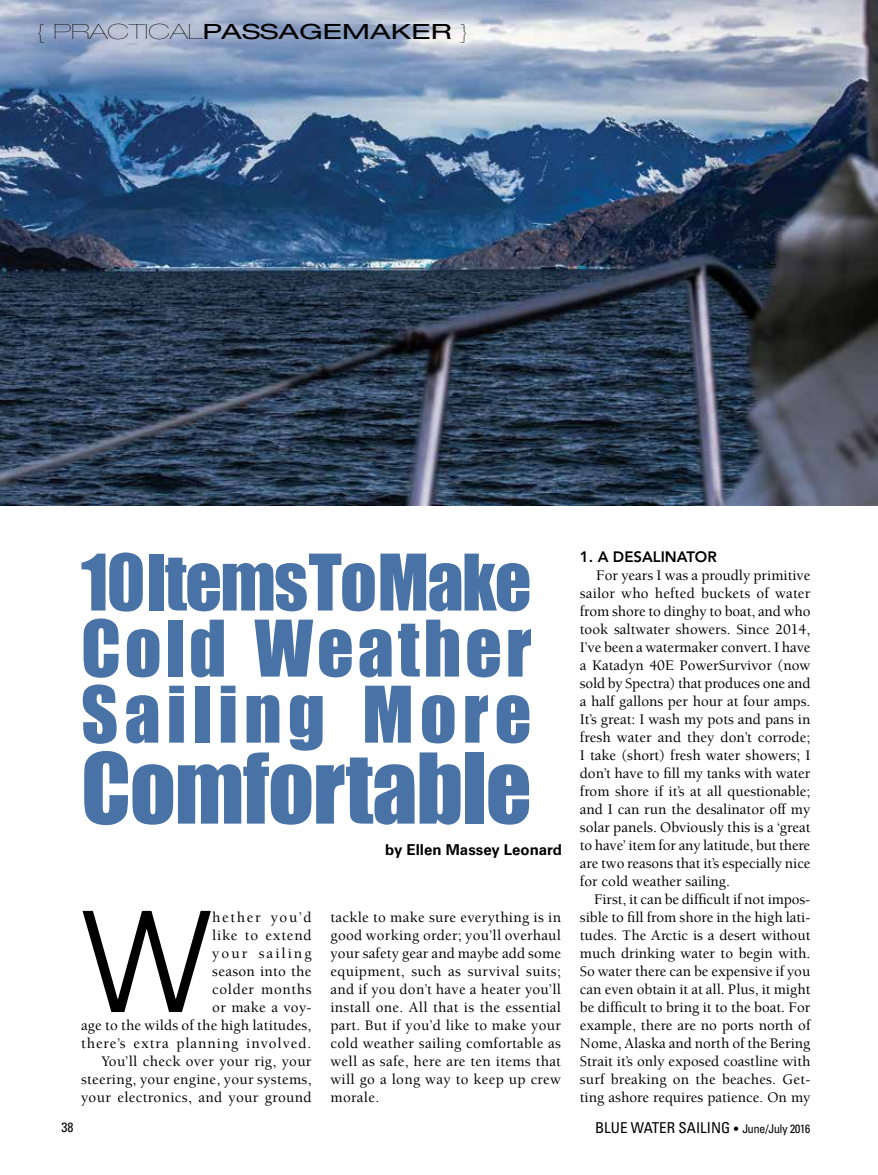
<style>
.page{position:relative;width:878px;height:1175px;background:#fff}
.page>*{position:absolute;margin:0;border:0;box-sizing:border-box;transform-origin:0 0}
.t1{font:136.65px "Avant Garde";color:#000}
.t2{font:90px "Impact";letter-spacing:-.01em;color:#4972a6}
.t3{font:72px/66px "Impact";letter-spacing:.055em;color:#4972a6;text-align:justify}
.t4{font:expanded 21px "Helvetica Neue";color:#000;scale:1.3 1}
.t5{font:500 15px/18px "Berkeley";letter-spacing:.02em;color:#000;text-align:justify}
.t6{font:condensed 15px "Univers";color:#000}
.t7{font:700 15px "Univers";color:#000}
.t8{font:800 15px "Avenir";color:#000}
.t9{font:condensed 13.5px "Univers";color:#000}
.s1{font-weight:900}
.s2{font-family:"Clearface Gothic LH";font-weight:500;font-stretch:normal;font-size:12px}
.s3{font-family:"Univers S";font-size:12px}
</style>
<div class="page">
<img style="left:0;top:0;width:877px;height:505px">
<h3 class="t4" style="left:37px;top:19px;width:332px"><span class="s1">{ PRACTICAL</span>PASSAGEMAKER <span class="s1">}</span></h3>
<h3 class="t3" style="left:81px;top:547px;width:452px">10 Items To Make Cold Weather Sailing More</h3>
<h2 class="t2" style="left:81px;top:718px;width:452px">Comfortable</h2>
<p class="t7" style="left:385px;top:841px;width:178px">by Ellen Massey Leonard</p>
<h1 class="t1" style="left:81px;top:881px;width:133px">W</h1>
<p class="t5" style="left:81px;top:908px;width:232px;text-align:right">hether you’d<br>like to extend<br>your sailing<br>season into the<br>colder months<br>or make a voy-<br>age to the wilds of the high latitudes, there’s extra planning involved.<br>You’ll check over your rig, your steering, your engine, your systems, your electronics, and your ground</p>
<p class="t5" style="left:330px;top:908px;width:232px">tackle to make sure everything is in good working order; you’ll overhaul your safety gear and maybe add some equipment, such as survival suits; and if you don’t have a heater you’ll install one. All that is the essential part. But if you’d like to make your cold weather sailing comfortable as well as safe, here are ten items that will go a long way to keep up crew morale.</p>
<p class="t8" style="left:580px;top:548px;width:138px">1. A DESALINATOR</p>
<p class="t5" style="left:580px;top:566px;width:232px;text-indent:16px">For years I was a proudly primitive sailor who hefted buckets of water from shore to dinghy to boat, and who took saltwater showers. Since 2014, I’ve been a watermaker convert. I have a Katadyn 40E PowerSurvivor (now sold by Spectra) that produces one and a half gallons per hour at four amps.<br>It’s great: I wash my pots and pans in fresh water and they don’t corrode; I take (short) fresh water showers; I don’t have to fill my tanks with water from shore if it’s at all questionable; and I can run the desalinator off my solar panels. Obviously this is a ‘great to have’ item for any latitude, but there are two reasons that it’s especially nice for cold weather sailing.</p>
<p class="t5" style="left:580px;top:890px;width:232px;text-indent:14px">First, it can be difficult if not impos&shy;sible to fill from shore in the high lati&shy;tudes. The Arctic is a desert without much drinking water to begin with.<br>So water there can be expensive if you can even obtain it at all. Plus, it might be difficult to bring it to the boat. For example, there are no ports north of Nome, Alaska and north of the Bering Strait it’s only exposed coastline with surf breaking on the beaches. Get&shy;ting ashore requires patience. On my</p>
<p class="t9" style="left:62px;top:1118px;width:13px">38</p>
<p class="t6" style="left:595px;top:1118px;width:216px">BLUE WATER SAILING <span class="s2">•</span> <span class="s3">June/July 2016</span></p>
</div>
